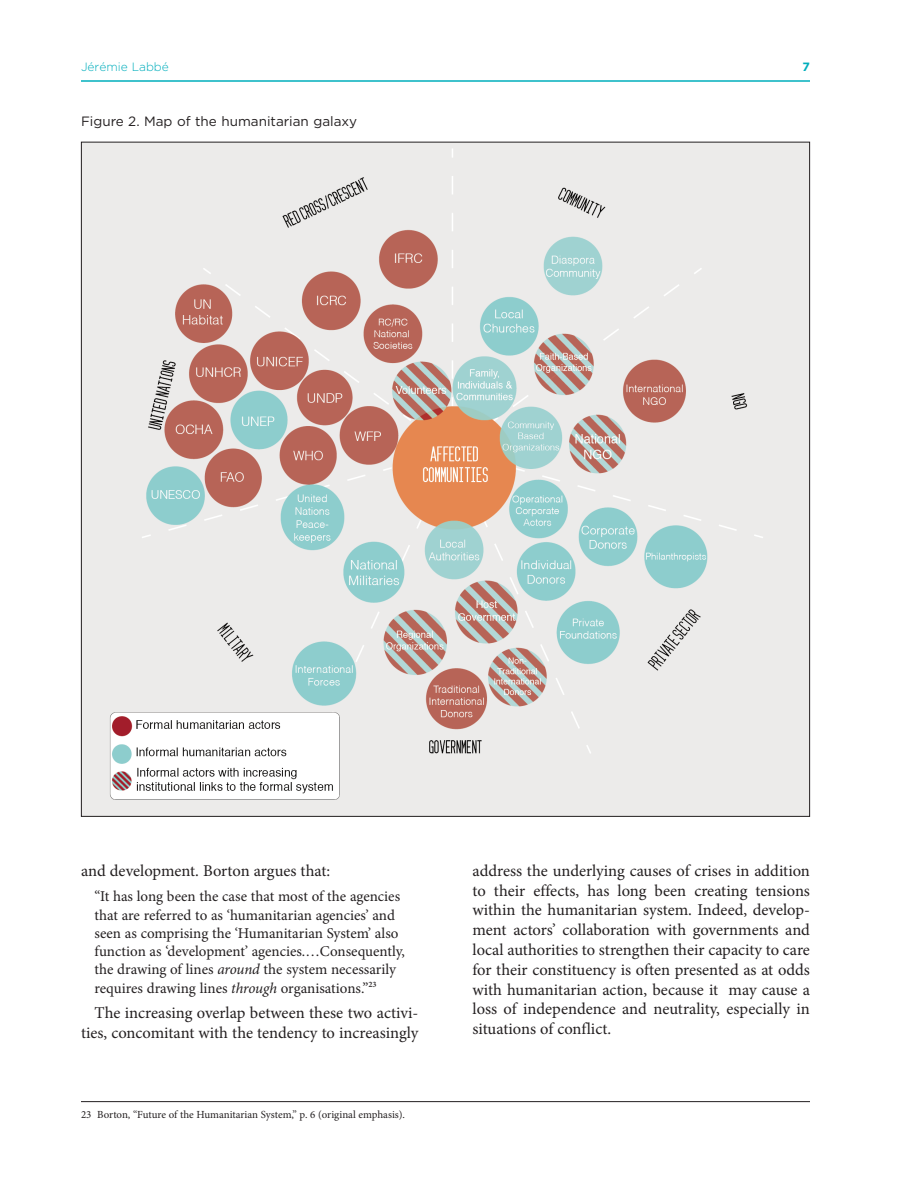
<style>
.page{position:relative;width:918px;height:1188px;background:#fff}
.page>*{position:absolute;margin:0;border:0;box-sizing:border-box;transform-origin:0 0}
.t1{font:16.5px/19.8px "Minion Pro";color:#231f20;text-align:right}
.t2{font:15px/18.3px "Minion Pro";color:#231f20}
.t3{font:13.5px "Gotham";color:#231f20}
.t4{font:300 12px "Gotham";color:#00aebc}
.t5{font:700 12px "Gotham";color:#00aebc}
.t6{font:10.8px "Minion Pro";letter-spacing:-.005em;color:#231f20}
.s1{font-style:italic}
</style>
<div class="page">
<hr style="left:81px;top:80px;width:729px;height:2px;background:#00aebc">
<img style="left:83px;top:144px;width:725px;height:671px">
<hr style="left:81px;top:1101px;width:729px;height:1px;background:#231f20">
<p class="t4" style="left:81px;top:59px;width:89px">Jérémie Labbé</p>
<p class="t5" style="left:803px;top:59px;width:9px">7</p>
<p class="t3" style="left:81px;top:113px;width:278px">Figure 2. Map of the humanitarian galaxy</p>
<p class="t1" style="left:81px;top:862px;width:251px">and development. Borton argues that:</p>
<p class="t2" style="left:94px;top:888px;width:312px">“It has long been the case that most of the agencies that are referred to as ‘humanitarian agencies’ and seen as comprising the ‘Humanitarian System’ also function as ‘development’ agencies.…Consequently, the drawing of lines <span class="s1">around</span> the system necessarily requires drawing lines <span class="s1">through</span> organisations.”<sup>23</sup></p>
<p class="t1" style="left:81px;top:1004px;width:339px">The increasing overlap between these two activi&shy;ties, concomitant with the tendency to increasingly</p>
<p class="t6" style="left:81px;top:1110px;width:326px">23 Borton, “Future of the Humanitarian System,” p. 6 (original emphasis).</p>
<p class="t1" style="left:473px;top:862px;width:339px;text-align:justify">address the underlying causes of crises in addition to their effects, has long been creating tensions within the humanitarian system. Indeed, develop&shy;ment actors’ collaboration with governments and local authorities to strengthen their capacity to care for their constituency is often presented as at odds with humanitarian action, because it may cause a loss of independence and neutrality, especially in situations of conflict.</p>
</div>
